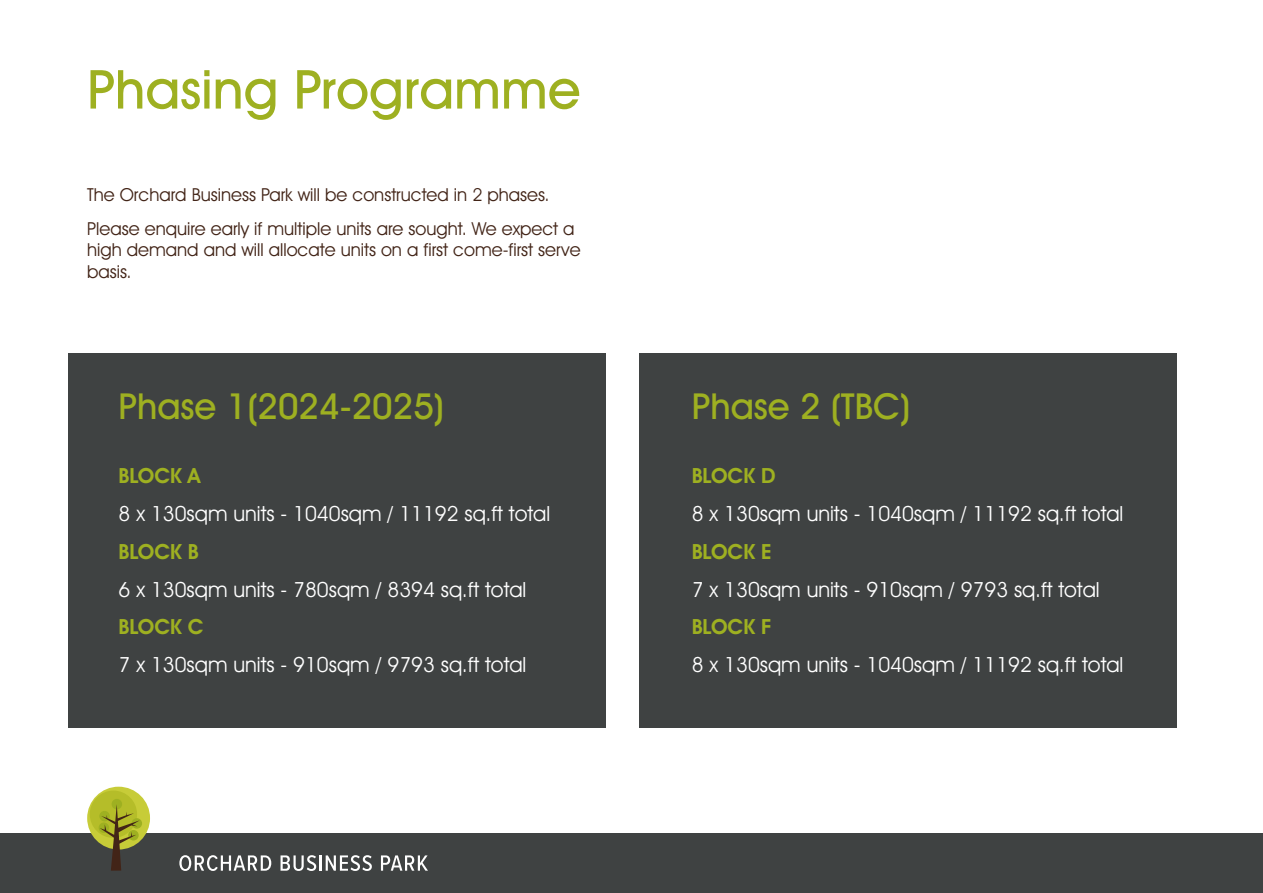
<style>
.page{position:relative;width:1263px;height:893px;background:#fff}
.page>*{position:absolute;margin:0;border:0;box-sizing:border-box;transform-origin:0 0}
.t1{font:500 54px "Avant Garde IT Cby BT";color:#9eb021}
.t2{font:500 36px "Avant Garde IT Cby BT";color:#9eb021}
.t3{font:21px "Avant Garde IT Cby BT";color:#fff}
.t4{font:600 21px "Avant Garde IT Cby BT";color:#9eb021}
.t5{font:18px/21.6px "Avant Garde IT Cby BT";color:#422417}
</style>
<div class="page">
<div style="left:639px;top:353px;width:538px;height:374px;background:#3f4242"></div>
<div style="left:68px;top:353px;width:538px;height:374px;background:#3f4242"></div>
<div style="left:0;top:833px;width:1263px;height:60px;background:#3f4242"></div>
<div style="left:87px;top:787px;width:63px;height:62px;background:#c7cc38;border-radius:50%"></div>
<div style="left:90px;top:791px;width:47px;height:47px;background:#b5bd29;border-radius:50%"></div>
<div style="left:132px;top:818px;width:10px;height:11px;background:#9eb021;border-radius:50%"></div>
<div style="left:99px;top:822px;width:10px;height:11px;background:#9eb021;border-radius:50%"></div>
<div style="left:99px;top:811px;width:11px;height:10px;background:#a8b524;border-radius:50%"></div>
<div style="left:112px;top:799px;width:10px;height:10px;background:#9eb021;border-radius:50%"></div>
<svg style="left:100px;top:805px;width:40px;height:66px"></svg>
<svg style="left:179px;top:855px;width:92px;height:16px"></svg>
<svg style="left:281px;top:855px;width:35px;height:16px"></svg>
<hr style="left:319px;top:855px;width:3px;height:16px;background:#fff">
<svg style="left:326px;top:855px;width:46px;height:16px"></svg>
<svg style="left:381px;top:855px;width:47px;height:16px"></svg>
<p class="t1" style="left:87px;top:57px;width:495px">Phasing Programme</p>
<p class="t5" style="left:87px;top:183px;width:464px">The Orchard Business Park will be constructed in 2 phases.</p>
<p class="t5" style="left:87px;top:218px;width:495px">Please enquire early if multiple units are sought. We expect a high demand and will allocate units on a first come-first serve basis.</p>
<p class="t2" style="left:119px;top:385px;width:327px">Phase 1(2024-2025)</p>
<p class="t4" style="left:119px;top:463px;width:84px">BLOCK A</p>
<p class="t3" style="left:119px;top:500px;width:433px">8 x 130sqm units - 1040sqm / 11192 sq.ft total</p>
<p class="t4" style="left:119px;top:538px;width:82px">BLOCK B</p>
<p class="t3" style="left:119px;top:576px;width:409px">6 x 130sqm units - 780sqm / 8394 sq.ft total</p>
<p class="t4" style="left:119px;top:614px;width:87px">BLOCK C</p>
<p class="t3" style="left:119px;top:652px;width:409px">7 x 130sqm units - 910sqm / 9793 sq.ft total</p>
<p class="t2" style="left:692px;top:385px;width:220px">Phase 2 (TBC)</p>
<p class="t4" style="left:692px;top:463px;width:85px">BLOCK D</p>
<p class="t3" style="left:692px;top:500px;width:433px">8 x 130sqm units - 1040sqm / 11192 sq.ft total</p>
<p class="t4" style="left:692px;top:538px;width:81px">BLOCK E</p>
<p class="t3" style="left:692px;top:576px;width:409px">7 x 130sqm units - 910sqm / 9793 sq.ft total</p>
<p class="t4" style="left:692px;top:614px;width:81px">BLOCK F</p>
<p class="t3" style="left:692px;top:652px;width:433px">8 x 130sqm units - 1040sqm / 11192 sq.ft total</p>
</div>
